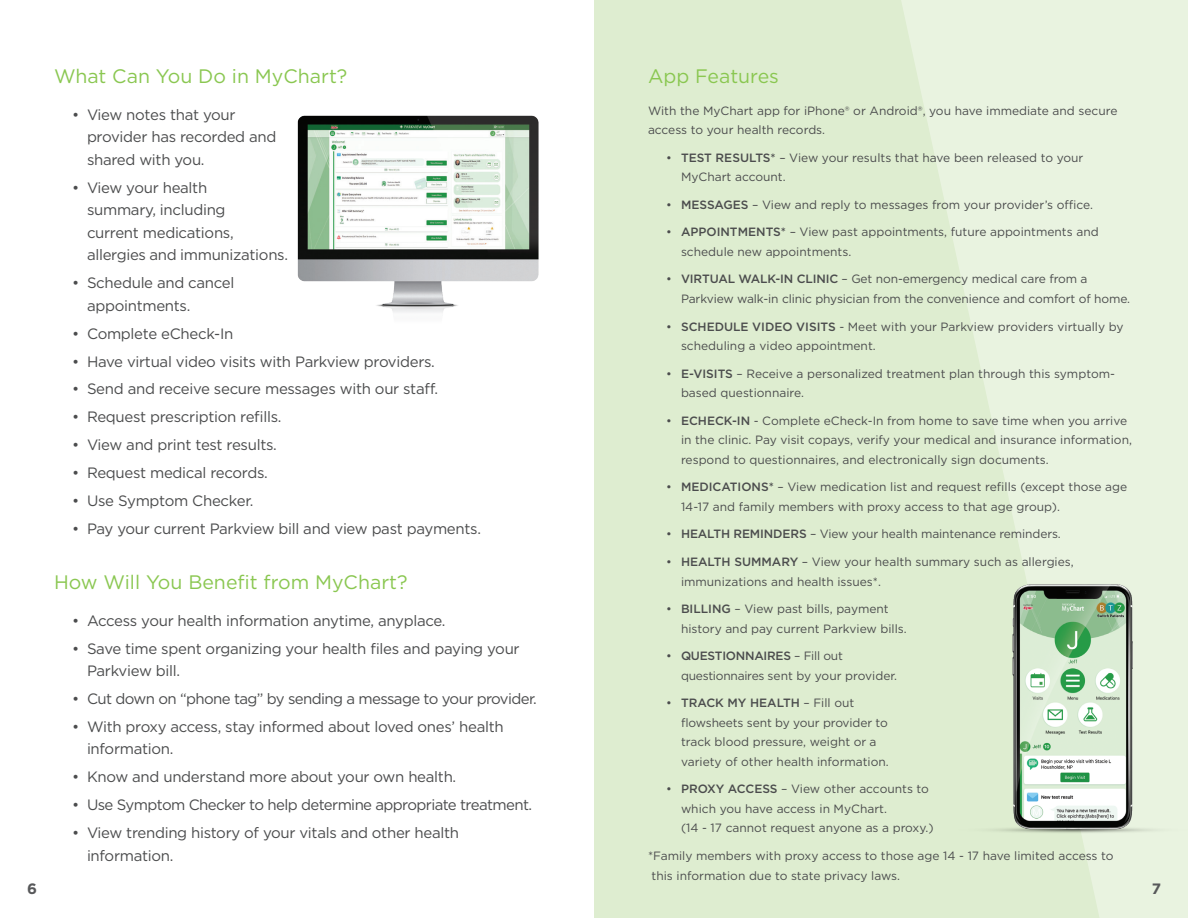
<style>
.page{position:relative;width:1188px;height:918px;background:#fff}
.page>*{position:absolute;margin:0;border:0;box-sizing:border-box;transform-origin:0 0}
.t1{font:19.5px "Gotham";color:#8ac751}
.t2{font:15px/22.5px "Gotham";letter-spacing:-.02em;color:#4b4c4d}
.t3{font:15px "Gotham";letter-spacing:-.04em;color:#4b4c4d}
.t4{font:700 15px "Gotham";color:#57585a}
.t5{font:12px/19.5px "Gotham";color:#4b4c4d}
.t6{font:12px/19.5px "Gotham";letter-spacing:-.02em;color:#4b4c4d}
.s1{font-weight:500}
</style>
<div class="page">
<img style="left:297px;top:115px;width:242px;height:198px">
<div style="left:594px;top:0;width:594px;height:918px;background:#deedd0"></div>
<svg style="left:901px;top:0;width:287px;height:918px;fill:#e9f3e0"></svg>
<img style="left:956px;top:556px;width:232px;height:302px">
<p class="t1" style="left:54px;top:64px;width:295px">What Can You Do in MyChart?</p>
<p class="t1" style="left:648px;top:64px;width:132px">App Features</p>
<p class="t5" style="left:648px;top:100px;width:471px">With the MyChart app for iPhone® or Android®, you have immediate and secure access to your health records.</p>
<p class="t5" style="left:681px;top:147px;width:404px;text-indent:-15px">• <span class="s1">TEST RESULTS*</span> – View your results that have been released to your<br>MyChart account.</p>
<p class="t5" style="left:666px;top:195px;width:429px">• <span class="s1">MESSAGES</span> – View and reply to messages from your provider’s office.</p>
<p class="t5" style="left:681px;top:222px;width:419px;text-indent:-15px">• <span class="s1">APPOINTMENTS*</span> – View past appointments, future appointments and schedule new appointments.</p>
<p class="t5" style="left:681px;top:269px;width:451px;text-indent:-15px">• <span class="s1">VIRTUAL WALK-IN CLINIC</span> – Get non-emergency medical care from a<br>Parkview walk-in clinic physician from the convenience and comfort of home.</p>
<p class="t5" style="left:681px;top:316px;width:444px;text-indent:-15px">• <span class="s1">SCHEDULE VIDEO VISITS</span> - Meet with your Parkview providers virtually by scheduling a video appointment.</p>
<p class="t5" style="left:681px;top:363px;width:436px;text-indent:-15px">• <span class="s1">E-VISITS</span> – Receive a personalized treatment plan through this symptom&shy;based questionnaire.</p>
<p class="t5" style="left:681px;top:411px;width:453px;text-indent:-15px">• <span class="s1">ECHECK-IN</span> - Complete eCheck-In from home to save time when you arrive in the clinic. Pay visit copays, verify your medical and insurance information, respond to questionnaires, and electronically sign documents.</p>
<p class="t5" style="left:681px;top:477px;width:448px;text-indent:-15px">• <span class="s1">MEDICATIONS*</span> – View medication list and request refills (except those age<br>14-17 and family members with proxy access to that age group).</p>
<p class="t5" style="left:666px;top:524px;width:396px">• <span class="s1">HEALTH REMINDERS</span> – View your health maintenance reminders.</p>
<p class="t5" style="left:681px;top:552px;width:394px;text-indent:-15px">• <span class="s1">HEALTH SUMMARY</span> – View your health summary such as allergies, immunizations and health issues*.</p>
<p class="t5" style="left:681px;top:599px;width:227px;text-indent:-15px">• <span class="s1">BILLING</span> – View past bills, payment history and pay current Parkview bills.</p>
<p class="t6" style="left:681px;top:646px;width:218px;text-indent:-15px">• <span class="s1">QUESTIONNAIRES</span> – Fill out questionnaires sent by your provider.</p>
<p class="t5" style="left:681px;top:693px;width:209px;text-indent:-15px">• <span class="s1">TRACK MY HEALTH</span> – Fill out flowsheets sent by your provider to track blood pressure, weight or a variety of other health information.</p>
<p class="t5" style="left:681px;top:779px;width:254px;text-indent:-15px">• <span class="s1">PROXY ACCESS</span> – View other accounts to which you have access in MyChart.<br>(14 - 17 cannot request anyone as a proxy.)</p>
<p class="t5" style="left:648px;top:846px;width:467px">*Family members with proxy access to those age 14 - 17 have limited access to this information due to state privacy laws.</p>
<p class="t2" style="left:87px;top:103px;width:191px;text-indent:-15px">• View notes that your provider has recorded and shared with you.</p>
<p class="t2" style="left:87px;top:176px;width:203px;text-indent:-15px">• View your health<br>summary, including<br>current medications, allergies and immunizations.</p>
<p class="t2" style="left:87px;top:271px;width:149px;text-indent:-15px">• Schedule and cancel appointments.</p>
<p class="t2" style="left:72px;top:322px;width:163px">• Complete eCheck-In</p>
<p class="t2" style="left:72px;top:350px;width:364px">• Have virtual video visits with Parkview providers.</p>
<p class="t2" style="left:72px;top:378px;width:368px">• Send and receive secure messages with our staff.</p>
<p class="t2" style="left:72px;top:406px;width:211px">• Request prescription refills.</p>
<p class="t2" style="left:72px;top:433px;width:206px">• View and print test results.</p>
<p class="t2" style="left:72px;top:461px;width:197px">• Request medical records.</p>
<p class="t2" style="left:72px;top:489px;width:183px">• Use Symptom Checker.</p>
<p class="t2" style="left:72px;top:517px;width:411px">• Pay your current Parkview bill and view past payments.</p>
<p class="t1" style="left:54px;top:569px;width:355px">How Will You Benefit from MyChart?</p>
<p class="t2" style="left:72px;top:609px;width:375px">• Access your health information anytime, anyplace.</p>
<p class="t2" style="left:87px;top:637px;width:434px;text-indent:-15px">• Save time spent organizing your health files and paying your<br>Parkview bill.</p>
<p class="t3" style="left:72px;top:689px;width:466px">• Cut down on “phone tag” by sending a message to your provider.</p>
<p class="t2" style="left:87px;top:715px;width:418px;text-indent:-15px">• With proxy access, stay informed about loved ones’ health information.</p>
<p class="t2" style="left:72px;top:765px;width:386px">• Know and understand more about your own health.</p>
<p class="t3" style="left:72px;top:795px;width:462px">• Use Symptom Checker to help determine appropriate treatment.</p>
<p class="t2" style="left:87px;top:821px;width:374px;text-indent:-15px">• View trending history of your vitals and other health information.</p>
<p class="t4" style="left:27px;top:879px;width:11px">6</p>
<p class="t4" style="left:1152px;top:879px;width:11px">7</p>
</div>
